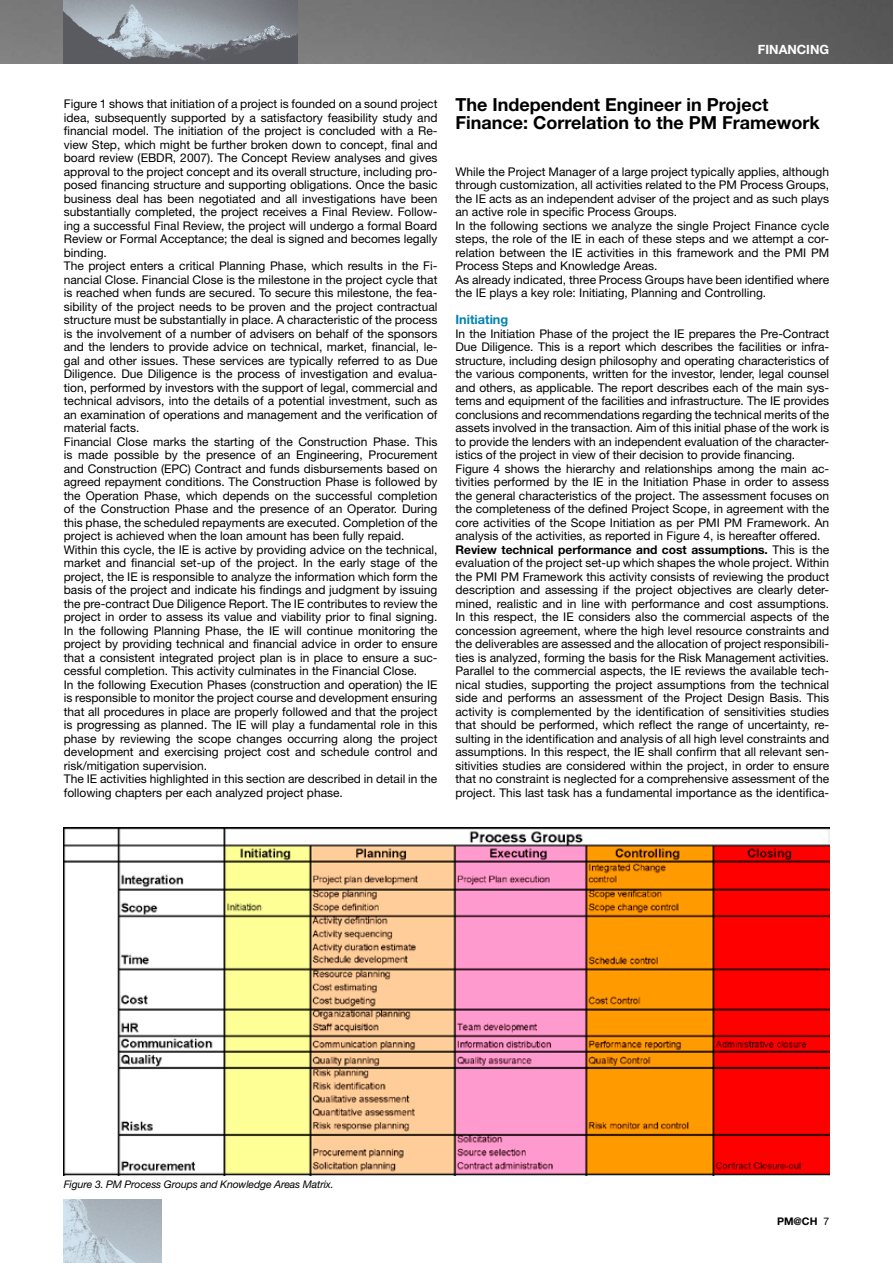
<style>
.page{position:relative;width:893px;height:1263px;background:#fff}
.page>*{position:absolute;margin:0;border:0;box-sizing:border-box;transform-origin:0 0}
.t1{font:700 18px/18px "Helvetica Neue";color:#000}
.t2{font:700 12.75px "Helvetica Neue";color:#0082b2}
.t3{font:700 12.75px "Helvetica Neue";color:#fff}
.t4{font:12px/13.5px "Helvetica Neue";color:#000}
.t5{font:italic 10.5px "Helvetica Neue";letter-spacing:-.015em;color:#000}
.t6{font:700 10.5px "Helvetica Neue";color:#000}
.s1{font-weight:700}
</style>
<div class="page">
<img style="left:0;top:0;width:893px;height:64px">
<img style="left:64px;top:0;width:234px;height:64px">
<img style="left:64px;top:1199px;width:98px;height:64px">
<img style="left:64px;top:827px;width:765px;height:349px">
<p class="t3" style="left:758px;top:42px;width:73px">FINANCING</p>
<p class="t4" style="left:64px;top:97px;width:375px">Figure 1 shows that initiation of a project is founded on a sound project idea, subsequently supported by a satisfactory feasibility study and financial model. The initiation of the project is concluded with a Re&shy;view Step, which might be further broken down to concept, final and board review (EBDR, 2007). The Concept Review analyses and gives approval to the project concept and its overall structure, including pro&shy;posed financing structure and supporting obligations. Once the basic business deal has been negotiated and all investigations have been substantially completed, the project receives a Final Review. Follow&shy;ing a successful Final Review, the project will undergo a formal Board Review or Formal Acceptance; the deal is signed and becomes legally binding.<br>The project enters a critical Planning Phase, which results in the Fi&shy;nancial Close. Financial Close is the milestone in the project cycle that is reached when funds are secured. To secure this milestone, the fea&shy;sibility of the project needs to be proven and the project contractual structure must be substantially in place. A characteristic of the process is the involvement of a number of advisers on behalf of the sponsors and the lenders to provide advice on technical, market, financial, le&shy;gal and other issues. These services are typically referred to as Due Diligence. Due Diligence is the process of investigation and evalua&shy;tion, performed by investors with the support of legal, commercial and technical advisors, into the details of a potential investment, such as an examination of operations and management and the verification of material facts.<br>Financial Close marks the starting of the Construction Phase. This is made possible by the presence of an Engineering, Procurement and Construction (EPC) Contract and funds disbursements based on agreed repayment conditions. The Construction Phase is followed by the Operation Phase, which depends on the successful completion of the Construction Phase and the presence of an Operator. During this phase, the scheduled repayments are executed. Completion of the project is achieved when the loan amount has been fully repaid.<br>Within this cycle, the IE is active by providing advice on the technical, market and financial set-up of the project. In the early stage of the project, the IE is responsible to analyze the information which form the basis of the project and indicate his findings and judgment by issuing the pre-contract Due Diligence Report. The IE contributes to review the project in order to assess its value and viability prior to final signing.<br>In the following Planning Phase, the IE will continue monitoring the project by providing technical and financial advice in order to ensure that a consistent integrated project plan is in place to ensure a suc&shy;cessful completion. This activity culminates in the Financial Close.<br>In the following Execution Phases (construction and operation) the IE is responsible to monitor the project course and development ensuring that all procedures in place are properly followed and that the project is progressing as planned. The IE will play a fundamental role in this phase by reviewing the scope changes occurring along the project development and exercising project cost and schedule control and risk/mitigation supervision.<br>The IE activities highlighted in this section are described in detail in the following chapters per each analyzed project phase.</p>
<h1 class="t1" style="left:455px;top:95px;width:366px">The Independent Engineer in Project<br>Finance: Correlation to the PM Framework</h1>
<p class="t4" style="left:455px;top:164px;width:375px">While the Project Manager of a large project typically applies, although through customization, all activities related to the PM Process Groups, the IE acts as an independent adviser of the project and as such plays an active role in specific Process Groups.<br>In the following sections we analyze the single Project Finance cycle steps, the role of the IE in each of these steps and we attempt a cor&shy;relation between the IE activities in this framework and the PMI PM Process Steps and Knowledge Areas.<br>As already indicated, three Process Groups have been identified where the IE plays a key role: Initiating, Planning and Controlling.</p>
<p class="t2" style="left:455px;top:312px;width:54px">Initiating</p>
<p class="t4" style="left:455px;top:326px;width:375px">In the Initiation Phase of the project the IE prepares the Pre-Contract Due Diligence. This is a report which describes the facilities or infra&shy;structure, including design philosophy and operating characteristics of the various components, written for the investor, lender, legal counsel and others, as applicable. The report describes each of the main sys&shy;tems and equipment of the facilities and infrastructure. The IE provides conclusions and recommendations regarding the technical merits of the assets involved in the transaction. Aim of this initial phase of the work is to provide the lenders with an independent evaluation of the character&shy;istics of the project in view of their decision to provide financing.<br>Figure 4 shows the hierarchy and relationships among the main ac&shy;tivities performed by the IE in the Initiation Phase in order to assess the general characteristics of the project. The assessment focuses on the completeness of the defined Project Scope, in agreement with the core activities of the Scope Initiation as per PMI PM Framework. An analysis of the activities, as reported in Figure 4, is hereafter offered.<br><span class="s1">Review technical performance and cost assumptions.</span> This is the evaluation of the project set-up which shapes the whole project. Within the PMI PM Framework this activity consists of reviewing the product description and assessing if the project objectives are clearly deter&shy;mined, realistic and in line with performance and cost assumptions.<br>In this respect, the IE considers also the commercial aspects of the concession agreement, where the high level resource constraints and the deliverables are assessed and the allocation of project responsibili&shy;ties is analyzed, forming the basis for the Risk Management activities.<br>Parallel to the commercial aspects, the IE reviews the available tech&shy;nical studies, supporting the project assumptions from the technical side and performs an assessment of the Project Design Basis. This activity is complemented by the identification of sensitivities studies that should be performed, which reflect the range of uncertainty, re&shy;sulting in the identification and analysis of all high level constraints and assumptions. In this respect, the IE shall confirm that all relevant sen&shy;sitivities studies are considered within the project, in order to ensure that no constraint is neglected for a comprehensive assessment of the project. This last task has a fundamental importance as the identifica-</p>
<p class="t5" style="left:64px;top:1178px;width:271px">Figure 3. PM Process Groups and Knowledge Areas Matrix.</p>
<p class="t6" style="left:777px;top:1214px;width:42px">PM@CH</p>
</div>
